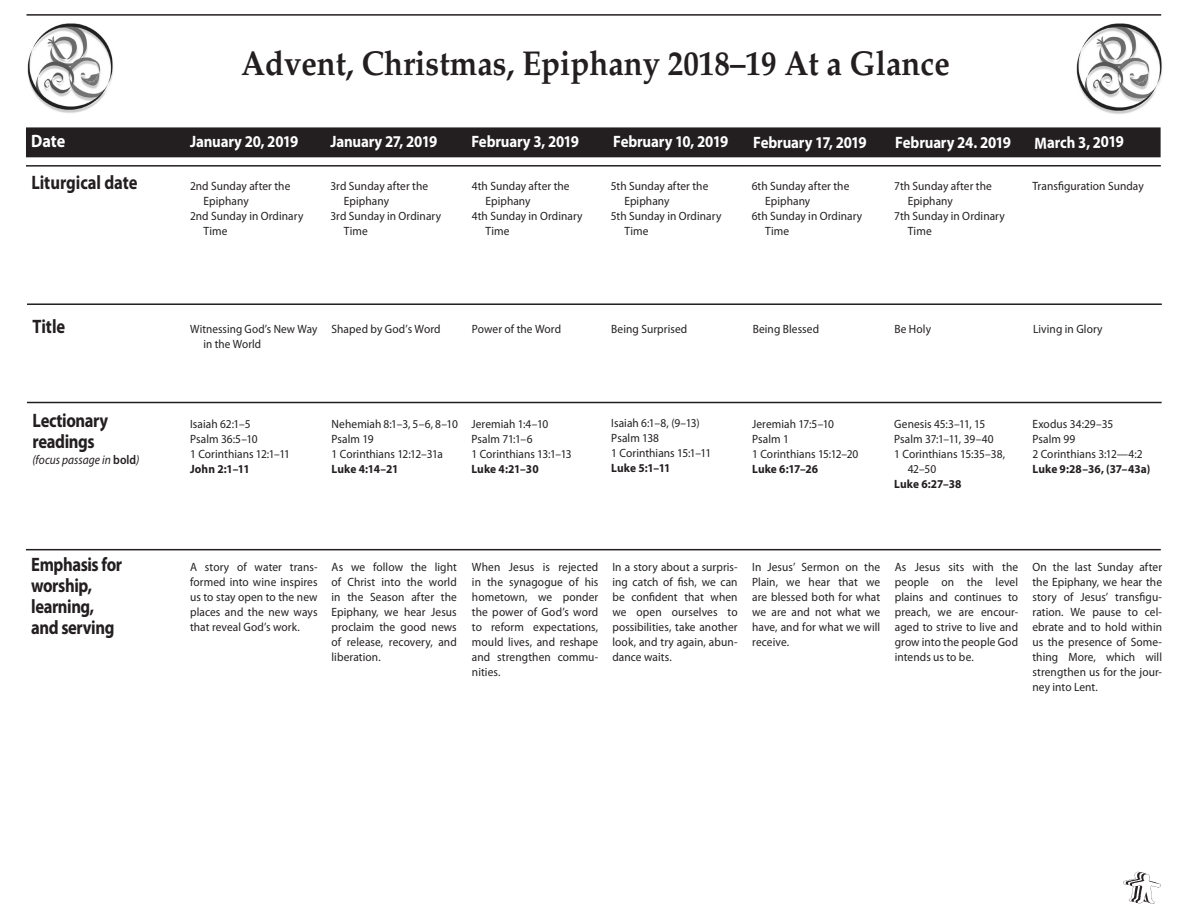
<style>
.page{position:relative;width:1188px;height:918px;background:#fff}
.page>*{position:absolute;margin:0;border:0;box-sizing:border-box;transform-origin:0 0}
.Side_Headings{font:700 34.5px "Palatino";color:#231f20;scale:.9 1}
.Side_Headings-2{font:700 19.5px/21px "Myriad Pro";letter-spacing:-.025em;color:#231f20;scale:.85 1}
.Side_Headings-3{font:700 19.5px "Myriad Pro";letter-spacing:-.005em;color:#231f20;scale:.85 1}
.Date_Reverse{font:700 18px "Myriad Pro";color:#fff;scale:.9 1}
.Date_Reverse-2{font:700 16.5px "Myriad Pro";letter-spacing:-.015em;color:#fff;scale:.9 1}
.Myraid_Pro_Italic{font:italic 12.75px "Myriad Pro";color:#231f20;scale:.9 1}
.Myriad_Pro_regular{font:12px/15px "Myriad Pro";letter-spacing:.005em;color:#231f20;text-align:justify;scale:.95 1}
.Myriad_Pro_regular-2{font:700 12px "Myriad Pro";letter-spacing:.005em;color:#231f20;scale:.95 1}
.Myriad_Pro_regular-3{font:12px "Myriad Pro";letter-spacing:.005em;color:#231f20;scale:.93 1}
.s1{font-weight:600;font-style:normal}
</style>
<div class="page">
<img style="left:1123px;top:871px;width:38px;height:33px">
<img style="left:27px;top:23px;width:86px;height:90px">
<hr style="left:27px;top:14px;width:1134px;height:2px;background:#231f20">
<img style="left:1076px;top:23px;width:86px;height:91px">
<div style="left:26px;top:128px;width:1134px;height:29px;background:#231f20"></div>
<hr style="left:26px;top:549px;width:1135px;height:1px;background:#231f20">
<hr style="left:27px;top:304px;width:1135px;height:1px;background:#231f20">
<hr style="left:27px;top:402px;width:1135px;height:1px;background:#231f20">
<hr style="left:26px;top:165px;width:1135px;height:1px;background:#231f20">
<p class="Side_Headings" style="left:241px;top:43px;width:789px">Advent, Christmas, Epiphany 2018–19 At a Glance</p>
<p class="Date_Reverse" style="left:31px;top:130px;width:39px">Date</p>
<p class="Date_Reverse-2" style="left:330px;top:131px;width:120px">January 27, 2019</p>
<p class="Date_Reverse-2" style="left:471px;top:131px;width:121px">February 3, 2019</p>
<p class="Date_Reverse-2" style="left:613px;top:131px;width:130px">February 10, 2019</p>
<p class="Date_Reverse-2" style="left:753px;top:132px;width:128px">February 17, 2019</p>
<p class="Date_Reverse-2" style="left:895px;top:132px;width:130px">February 24. 2019</p>
<p class="Date_Reverse-2" style="left:1034px;top:132px;width:101px;rotate:-1deg">March 3, 2019</p>
<p class="Myriad_Pro_regular" style="left:190px;top:178px;width:107px">2nd Sunday after the</p>
<p class="Myriad_Pro_regular" style="left:204px;top:193px;width:49px">Epiphany</p>
<p class="Myriad_Pro_regular" style="left:190px;top:208px;width:121px">2nd Sunday in Ordinary</p>
<p class="Myriad_Pro_regular" style="left:204px;top:223px;width:27px">Time</p>
<p class="Date_Reverse-2" style="left:190px;top:131px;width:122px">January 20, 2019</p>
<p class="Side_Headings-3" style="left:32px;top:170px;width:126px">Liturgical date</p>
<p class="Myriad_Pro_regular" style="left:611px;top:178px;width:104px">5th Sunday after the</p>
<p class="Myriad_Pro_regular" style="left:624px;top:193px;width:49px">Epiphany</p>
<p class="Myriad_Pro_regular" style="left:611px;top:208px;width:118px">5th Sunday in Ordinary</p>
<p class="Myriad_Pro_regular" style="left:624px;top:223px;width:27px">Time</p>
<p class="Myriad_Pro_regular" style="left:894px;top:178px;width:104px">7th Sunday after the</p>
<p class="Myriad_Pro_regular" style="left:908px;top:193px;width:49px">Epiphany</p>
<p class="Myriad_Pro_regular" style="left:894px;top:208px;width:118px">7th Sunday in Ordinary</p>
<p class="Myriad_Pro_regular" style="left:908px;top:223px;width:27px">Time</p>
<p class="Myriad_Pro_regular" style="left:330px;top:178px;width:104px">3rd Sunday after the</p>
<p class="Myriad_Pro_regular" style="left:344px;top:193px;width:49px">Epiphany</p>
<p class="Myriad_Pro_regular" style="left:330px;top:208px;width:118px">3rd Sunday in Ordinary</p>
<p class="Myriad_Pro_regular" style="left:344px;top:223px;width:27px">Time</p>
<p class="Myriad_Pro_regular" style="left:472px;top:178px;width:104px">4th Sunday after the</p>
<p class="Myriad_Pro_regular" style="left:485px;top:193px;width:49px">Epiphany</p>
<p class="Myriad_Pro_regular" style="left:472px;top:208px;width:118px">4th Sunday in Ordinary</p>
<p class="Myriad_Pro_regular" style="left:485px;top:223px;width:27px">Time</p>
<p class="Myriad_Pro_regular" style="left:752px;top:178px;width:104px">6th Sunday after the</p>
<p class="Myriad_Pro_regular" style="left:765px;top:193px;width:49px">Epiphany</p>
<p class="Myriad_Pro_regular" style="left:752px;top:208px;width:118px">6th Sunday in Ordinary</p>
<p class="Myriad_Pro_regular" style="left:765px;top:223px;width:27px">Time</p>
<p class="Myriad_Pro_regular" style="left:1032px;top:178px;width:119px">Transfiguration Sunday</p>
<p class="Side_Headings-2" style="left:32px;top:316px;width:40px">Title</p>
<p class="Side_Headings-2" style="left:33px;top:410px;width:90px">Lectionary</p>
<p class="Side_Headings-2" style="left:33px;top:431px;width:75px">readings</p>
<p class="Myraid_Pro_Italic" style="left:33px;top:452px;width:120px">(focus passage in <span class="s1">bold</span>)</p>
<p class="Side_Headings-2" style="left:31px;top:554px;width:109px">Emphasis for worship,</p>
<p class="Side_Headings-2" style="left:31px;top:596px;width:76px">learning,</p>
<p class="Side_Headings-2" style="left:31px;top:617px;width:99px">and serving</p>
<p class="Myriad_Pro_regular-3" style="left:190px;top:322px;width:138px">Witnessing God’s New Way</p>
<p class="Myriad_Pro_regular-3" style="left:204px;top:337px;width:63px">in the World</p>
<p class="Myriad_Pro_regular" style="left:332px;top:321px;width:116px">Shaped by God’s Word</p>
<p class="Myriad_Pro_regular" style="left:472px;top:321px;width:95px">Power of the Word</p>
<p class="Myriad_Pro_regular" style="left:190px;top:416px;width:65px">Isaiah 62:1–5</p>
<p class="Myriad_Pro_regular" style="left:190px;top:431px;width:73px">Psalm 36:5–10</p>
<p class="Myriad_Pro_regular" style="left:190px;top:446px;width:107px">1 Corinthians 12:1–11</p>
<p class="Myriad_Pro_regular-2" style="left:190px;top:461px;width:64px">John 2:1–11</p>
<p class="Myriad_Pro_regular" style="left:332px;top:416px;width:134px">Nehemiah 8:1–3, 5–6, 8–10</p>
<p class="Myriad_Pro_regular" style="left:332px;top:431px;width:46px">Psalm 19</p>
<p class="Myriad_Pro_regular" style="left:332px;top:446px;width:119px">1 Corinthians 12:12–31a</p>
<p class="Myriad_Pro_regular-2" style="left:332px;top:461px;width:72px">Luke 4:14–21</p>
<p class="Myriad_Pro_regular" style="left:471px;top:416px;width:82px">Jeremiah 1:4–10</p>
<p class="Myriad_Pro_regular" style="left:471px;top:431px;width:66px">Psalm 71:1–6</p>
<p class="Myriad_Pro_regular" style="left:471px;top:446px;width:107px">1 Corinthians 13:1–13</p>
<p class="Myriad_Pro_regular-2" style="left:471px;top:461px;width:72px">Luke 4:21–30</p>
<p class="Myriad_Pro_regular" style="left:611px;top:321px;width:82px">Being Surprised</p>
<p class="Myriad_Pro_regular" style="left:611px;top:415px;width:95px">Isaiah 6:1–8, (9–13)</p>
<p class="Myriad_Pro_regular" style="left:611px;top:430px;width:52px">Psalm 138</p>
<p class="Myriad_Pro_regular" style="left:611px;top:445px;width:107px">1 Corinthians 15:1–11</p>
<p class="Myriad_Pro_regular-2" style="left:611px;top:460px;width:64px">Luke 5:1–11</p>
<p class="Myriad_Pro_regular" style="left:753px;top:321px;width:72px">Being Blessed</p>
<p class="Myriad_Pro_regular" style="left:752px;top:416px;width:88px">Jeremiah 17:5–10</p>
<p class="Myriad_Pro_regular" style="left:752px;top:431px;width:40px">Psalm 1</p>
<p class="Myriad_Pro_regular" style="left:752px;top:446px;width:113px">1 Corinthians 15:12–20</p>
<p class="Myriad_Pro_regular-2" style="left:752px;top:461px;width:71px">Luke 6:17–26</p>
<p class="Myriad_Pro_regular" style="left:894px;top:321px;width:40px">Be Holy</p>
<p class="Myriad_Pro_regular" style="left:1033px;top:321px;width:75px">Living in Glory</p>
<p class="Myriad_Pro_regular" style="left:894px;top:416px;width:97px">Genesis 45:3–11, 15</p>
<p class="Myriad_Pro_regular" style="left:894px;top:431px;width:106px">Psalm 37:1–11, 39–40</p>
<p class="Myriad_Pro_regular" style="left:908px;top:446px;width:104px;text-indent:-13px">1 Corinthians 15:35–38,<br>42–50</p>
<p class="Myriad_Pro_regular-2" style="left:894px;top:476px;width:72px">Luke 6:27–38</p>
<p class="Myriad_Pro_regular" style="left:1032px;top:416px;width:87px">Exodus 34:29–35</p>
<p class="Myriad_Pro_regular" style="left:1032px;top:431px;width:47px">Psalm 99</p>
<p class="Myriad_Pro_regular" style="left:1032px;top:446px;width:118px">2 Corinthians 3:12—4:2</p>
<p class="Myriad_Pro_regular-2" style="left:1032px;top:461px;width:126px">Luke 9:28–36, (37–43a)</p>
<p class="Myriad_Pro_regular" style="left:190px;top:559px;width:136px">A story of water trans&shy;formed into wine inspires us to stay open to the new places and the new ways that reveal God’s work.</p>
<p class="Myriad_Pro_regular" style="left:332px;top:559px;width:133px">As we follow the light of Christ into the world in the Season after the Epiphany, we hear Jesus proclaim the good news of release, recovery, and liberation.</p>
<p class="Myriad_Pro_regular" style="left:472px;top:559px;width:135px">When Jesus is rejected in the synagogue of his hometown, we ponder the power of God’s word to reform expectations, mould lives, and reshape and strengthen commu&shy;nities.</p>
<p class="Myriad_Pro_regular" style="left:612px;top:559px;width:133px">In a story about a surpris&shy;ing catch of fish, we can be confident that when we open ourselves to possibilities, take another look, and try again, abun&shy;dance waits.</p>
<p class="Myriad_Pro_regular" style="left:752px;top:559px;width:136px">In Jesus’ Sermon on the Plain, we hear that we are blessed both for what we are and not what we have, and for what we will receive.</p>
<p class="Myriad_Pro_regular" style="left:895px;top:559px;width:131px">As Jesus sits with the people on the level plains and continues to preach, we are encour&shy;aged to strive to live and grow into the people God intends us to be.</p>
<p class="Myriad_Pro_regular" style="left:1032px;top:559px;width:138px">On the last Sunday after the Epiphany, we hear the story of Jesus’ transfigu&shy;ration. We pause to cel&shy;ebrate and to hold within us the presence of Some&shy;thing More, which will strengthen us for the jour&shy;ney into Lent.</p>
</div>
